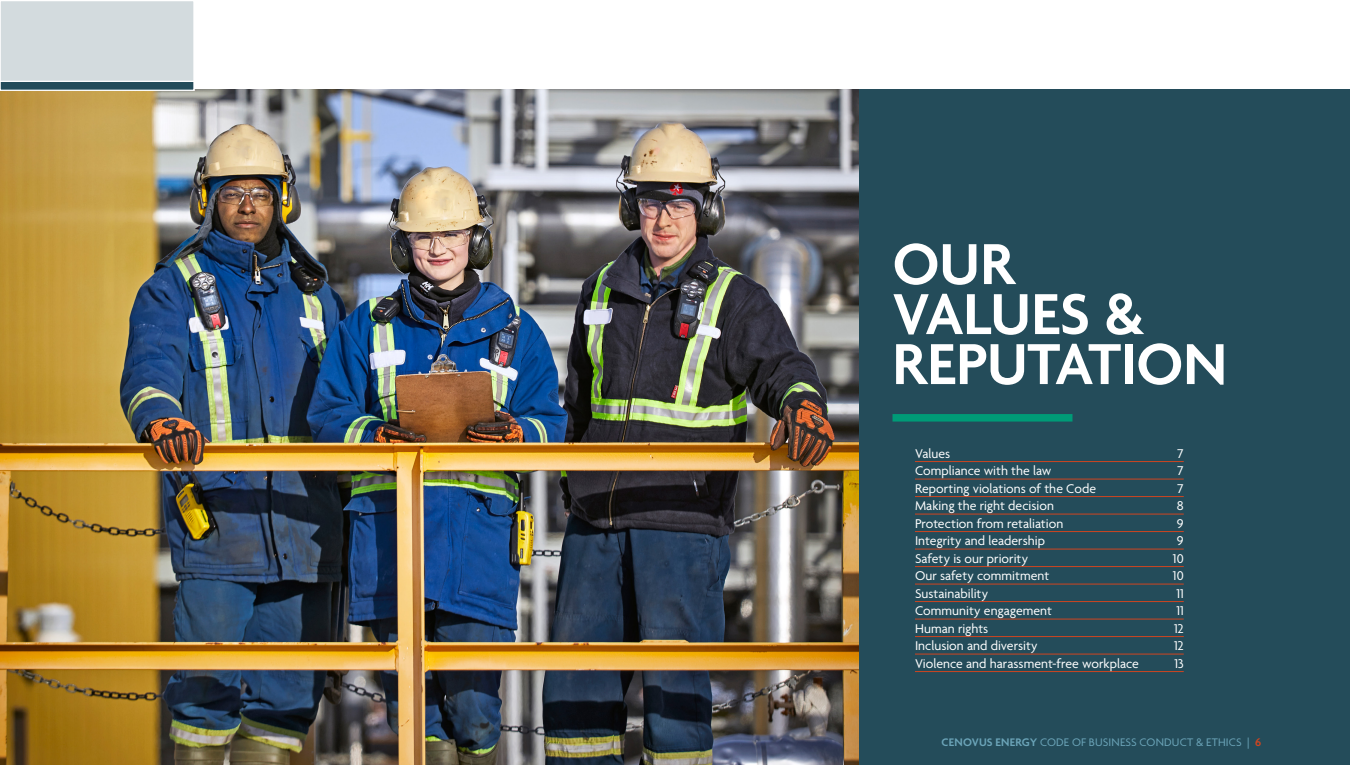
<style>
.page{position:relative;width:1350px;height:765px;background:#fff}
.page>*{position:absolute;margin:0;border:0;box-sizing:border-box;transform-origin:0 0}
.t1{font:600 62.5px/50px "Agenda";letter-spacing:-.005em;color:#fff}
.t2{font:13.75px "Agenda";color:#fff}
.t3{font:11.88px "Agenda";letter-spacing:.015em;color:#6ba4b8}
.s1{font-weight:600}
.s2{font-weight:600;color:#cf4520}
</style>
<div class="page">
<div style="left:859px;top:89px;width:491px;height:676px;background:#244c5a"></div>
<img style="left:0;top:89px;width:859px;height:676px">
<hr style="left:915px;top:461px;width:269px;height:1px;background:#cf4520">
<hr style="left:915px;top:479px;width:269px;height:1px;background:#cf4520">
<hr style="left:915px;top:496px;width:269px;height:1px;background:#cf4520">
<hr style="left:915px;top:514px;width:269px;height:1px;background:#cf4520">
<hr style="left:915px;top:531px;width:269px;height:1px;background:#cf4520">
<hr style="left:915px;top:549px;width:269px;height:1px;background:#cf4520">
<hr style="left:915px;top:566px;width:269px;height:1px;background:#cf4520">
<hr style="left:915px;top:584px;width:269px;height:1px;background:#cf4520">
<hr style="left:915px;top:601px;width:269px;height:1px;background:#cf4520">
<hr style="left:915px;top:619px;width:269px;height:1px;background:#cf4520">
<hr style="left:915px;top:636px;width:269px;height:1px;background:#cf4520">
<hr style="left:915px;top:654px;width:269px;height:1px;background:#cf4520">
<hr style="left:915px;top:671px;width:269px;height:1px;background:#cf4520">
<div style="left:892px;top:414px;width:180px;height:8px;background:#009b77"></div>
<svg style="left:0;top:1px;width:195px;height:91px;background:#c6cfd2"></svg>
<h1 class="t1" style="left:892px;top:243px;width:336px">OUR<br>VALUES &amp;<br>REPUTATION</h1>
<p class="t2" style="left:915px;top:446px;width:37px">Values</p>
<p class="t2" style="left:1178px;top:446px;width:8px">7</p>
<p class="t2" style="left:915px;top:464px;width:138px">Compliance with the law</p>
<p class="t2" style="left:1178px;top:464px;width:8px">7</p>
<p class="t2" style="left:915px;top:481px;width:183px">Reporting violations of the Code</p>
<p class="t2" style="left:1178px;top:481px;width:8px">7</p>
<p class="t2" style="left:915px;top:499px;width:140px">Making the right decision</p>
<p class="t2" style="left:1177px;top:499px;width:8px">8</p>
<p class="t2" style="left:915px;top:516px;width:150px">Protection from retaliation</p>
<p class="t2" style="left:1177px;top:516px;width:8px">9</p>
<p class="t2" style="left:915px;top:534px;width:131px">Integrity and leadership</p>
<p class="t2" style="left:1177px;top:534px;width:8px">9</p>
<p class="t2" style="left:915px;top:551px;width:115px">Safety is our priority</p>
<p class="t2" style="left:1173px;top:551px;width:12px">10</p>
<p class="t2" style="left:915px;top:569px;width:136px">Our safety commitment</p>
<p class="t2" style="left:1173px;top:569px;width:12px">10</p>
<p class="t2" style="left:915px;top:586px;width:75px">Sustainability</p>
<p class="t2" style="left:1176px;top:586px;width:9px">11</p>
<p class="t2" style="left:915px;top:604px;width:138px">Community engagement</p>
<p class="t2" style="left:1176px;top:604px;width:9px">11</p>
<p class="t2" style="left:915px;top:621px;width:75px">Human rights</p>
<p class="t2" style="left:1174px;top:621px;width:11px">12</p>
<p class="t2" style="left:915px;top:639px;width:124px">Inclusion and diversity</p>
<p class="t2" style="left:1174px;top:639px;width:11px">12</p>
<p class="t2" style="left:915px;top:656px;width:225px">Violence and harassment-free workplace</p>
<p class="t2" style="left:1174px;top:656px;width:11px">13</p>
<p class="t3" style="left:942px;top:735px;width:321px"><span class="s1">CENOVUS ENERGY</span> CODE OF BUSINESS CONDUCT &amp; ETHICS | <span class="s2">6</span></p>
</div>
